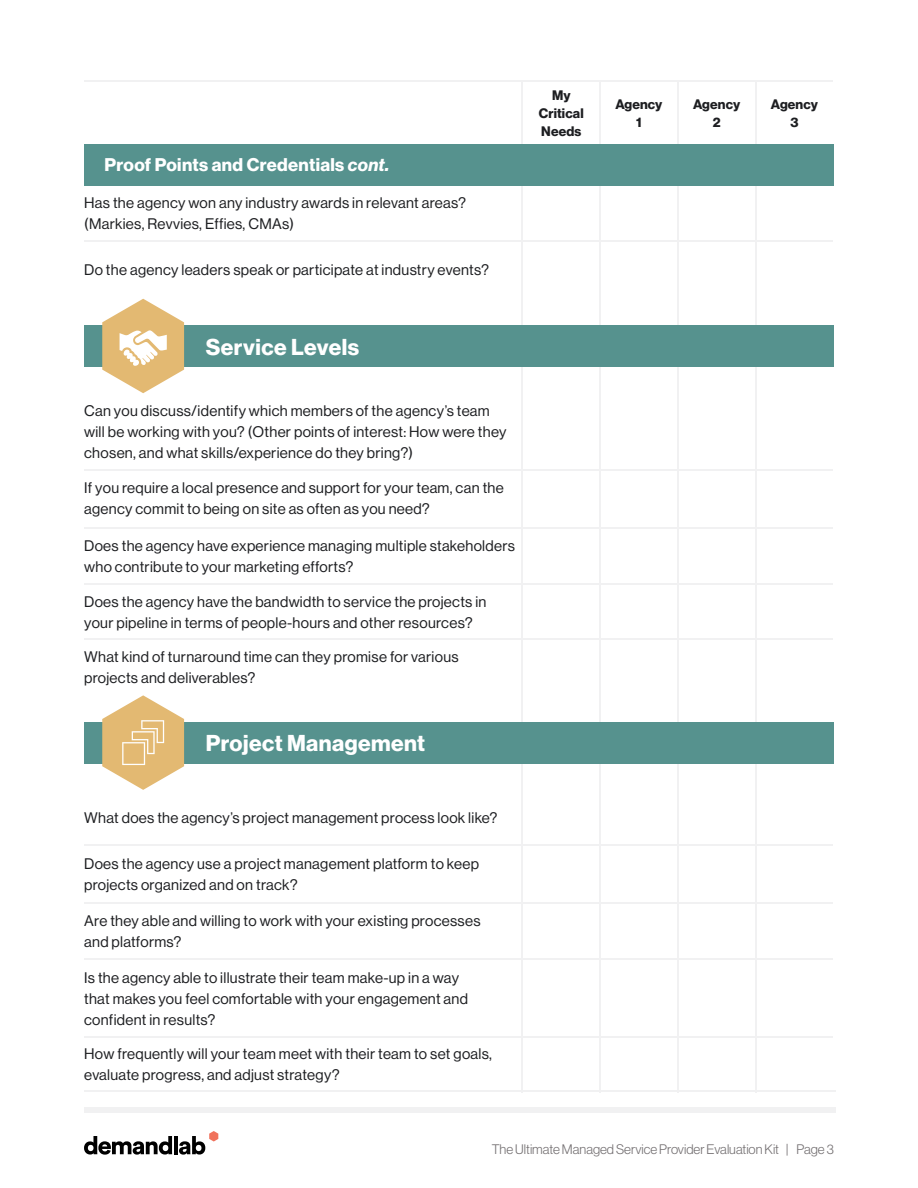
<style>
.page{position:relative;width:918px;height:1188px;background:#fff}
.page>*{position:absolute;margin:0;border:0;box-sizing:border-box;transform-origin:0 0}
.t1{font:22.5px "N Haas Grotesk DS Pro 75 Bd";letter-spacing:.02em;color:#fff}
.t2{font:18px "N Haas Grotesk DS Pro 75 Bd";letter-spacing:.02em;color:#fff}
.t3{font:15px/21px "N Haas Grotesk DS Pro 55 Rg";letter-spacing:.02em;color:#1d1e21}
.t4{font:13.5px "N Haas Grotesk DS Pro 45 Lt";color:#736f71}
.t5{font:13.5px/18px "N Haas Grotesk DS Pro 75 Bd";letter-spacing:.01em;color:#1d1e21;text-align:center}
.s1{font-family:"N Haas Grotesk DS Pro 76 Bd It"}
</style>
<div class="page">
<hr style="left:84px;top:241px;width:748px;height:1px;background:#f1f1f2">
<hr style="left:84px;top:470px;width:748px;height:1px;background:#f1f1f2">
<hr style="left:84px;top:583px;width:748px;height:1px;background:#f1f1f2">
<hr style="left:84px;top:639px;width:748px;height:1px;background:#f1f1f2">
<hr style="left:84px;top:845px;width:748px;height:1px;background:#f1f1f2">
<hr style="left:84px;top:959px;width:748px;height:1px;background:#f1f1f2">
<hr style="left:84px;top:1036px;width:748px;height:1px;background:#f1f1f2">
<hr style="left:84px;top:527px;width:748px;height:1px;background:#f1f1f2">
<hr style="left:84px;top:902px;width:748px;height:1px;background:#f1f1f2">
<hr style="left:599px;top:81px;width:2px;height:1012px;background:#f1f1f2">
<hr style="left:522px;top:81px;width:1px;height:1012px;background:#f1f1f2">
<hr style="left:677px;top:81px;width:1px;height:1012px;background:#f1f1f2">
<hr style="left:755px;top:81px;width:1px;height:1012px;background:#f1f1f2">
<svg style="left:84px;top:1136px;width:88px;height:19px"></svg>
<hr style="left:174px;top:1136px;width:4px;height:18px;background:#000">
<svg style="left:179px;top:1131px;width:39px;height:24px"></svg>
<div style="left:84px;top:1107px;width:751px;height:5px;background:#f1f1f2"></div>
<div style="left:84px;top:144px;width:750px;height:41px;background:#56928e"></div>
<div style="left:84px;top:326px;width:750px;height:41px;background:#56928e"></div>
<div style="left:84px;top:722px;width:750px;height:41px;background:#56928e"></div>
<svg style="left:102px;top:299px;width:82px;height:94px"></svg>
<svg style="left:102px;top:695px;width:82px;height:95px"></svg>
<hr style="left:84px;top:81px;width:748px;height:1px;background:#f1f1f2">
<hr style="left:84px;top:1091px;width:751px;height:1px;background:#f1f1f2">
<p class="t2" style="left:104px;top:155px;width:286px">Proof Points and Credentials <span class="s1">cont.</span></p>
<p class="t3" style="left:84px;top:193px;width:383px">Has the agency won any industry awards in relevant areas? (Markies, Revvies, Effies, CMAs)</p>
<p class="t3" style="left:84px;top:259px;width:406px">Do the agency leaders speak or participate at industry events?</p>
<h1 class="t1" style="left:206px;top:334px;width:155px">Service Levels</h1>
<p class="t3" style="left:84px;top:400px;width:424px">Can you discuss/identify which members of the agency’s team will be working with you? (Other points of interest: How were they chosen, and what skills/experience do they bring?)</p>
<p class="t3" style="left:84px;top:478px;width:421px">If you require a local presence and support for your team, can the agency commit to being on site as often as you need?</p>
<p class="t3" style="left:84px;top:535px;width:432px">Does the agency have experience managing multiple stakeholders who contribute to your marketing efforts?</p>
<p class="t3" style="left:84px;top:592px;width:404px">Does the agency have the bandwidth to service the projects in your pipeline in terms of people-hours and other resources?</p>
<p class="t3" style="left:84px;top:647px;width:376px">What kind of turnaround time can they promise for various projects and deliverables?</p>
<h1 class="t1" style="left:206px;top:730px;width:221px">Project Management</h1>
<p class="t3" style="left:84px;top:807px;width:415px">What does the agency’s project management process look like?</p>
<p class="t3" style="left:84px;top:853px;width:396px">Does the agency use a project management platform to keep projects organized and on track?</p>
<p class="t3" style="left:84px;top:911px;width:398px">Are they able and willing to work with your existing processes and platforms?</p>
<p class="t3" style="left:84px;top:967px;width:385px">Is the agency able to illustrate their team make-up in a way that makes you feel comfortable with your engagement and confident in results?</p>
<p class="t3" style="left:84px;top:1043px;width:409px">How frequently will your team meet with their team to set goals, evaluate progress, and adjust strategy?</p>
<p class="t5" style="left:539px;top:87px;width:46px">My<br>Critical<br>Needs</p>
<p class="t5" style="left:693px;top:96px;width:49px">Agency<br>2</p>
<p class="t5" style="left:771px;top:96px;width:49px">Agency<br>3</p>
<p class="t5" style="left:615px;top:96px;width:49px">Agency<br>1</p>
<p class="t4" style="left:492px;top:1142px;width:344px">The Ultimate Managed Service Provider Evaluation Kit | Page 3</p>
</div>
